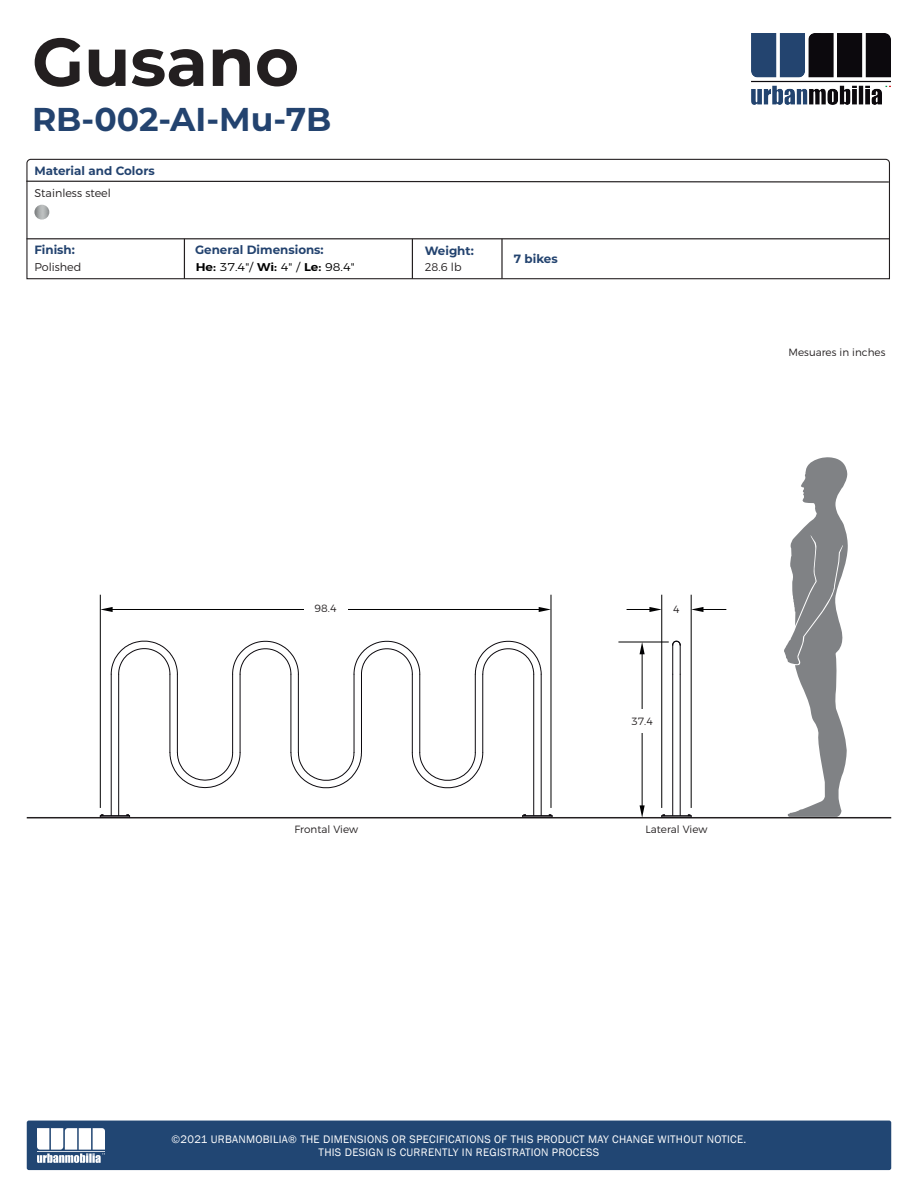
<style>
.page{position:relative;width:918px;height:1188px;background:#fff}
.page>*{position:absolute;margin:0;border:0;box-sizing:border-box;transform-origin:0 0}
.t1{font:700 67.5px "Montserrat";color:#231f20}
.t2{font:700 33px "Montserrat";color:#23436f}
.t3{font:700 12px "Montserrat";color:#23436f}
.t4{font:11.25px/13.5px "Franklin Gothic";letter-spacing:.025em;color:#fff;text-align:center}
.t5{font:300 11.25px "Montserrat";color:#231f20}
.t6{font:300 11.25px "Montserrat";color:#000;scale:1.11 1}
.t7{font:300 10.5px "Montserrat";color:#231f20}
.s1{font-weight:600}
</style>
<div class="page">
<div style="left:27px;top:1121px;width:864px;height:49px;background:#214673;border-radius:2px"></div>
<img style="left:38px;top:1128px;width:67px;height:34px">
<hr style="left:27px;top:817px;width:864px;height:1px;background:#231f20">
<svg style="left:26px;top:158px;width:864px;height:122px"></svg>
<svg style="left:26px;top:180px;width:864px;height:3px"></svg>
<hr style="left:27px;top:238px;width:862px;height:1px;background:#231f20">
<hr style="left:184px;top:239px;width:1px;height:40px;background:#231f20">
<hr style="left:100px;top:815px;width:30px;height:1px;background:#0c090e">
<hr style="left:100px;top:816px;width:30px;height:1px;background:#0c090e">
<svg style="left:522px;top:815px;width:31px;height:2px"></svg>
<hr style="left:170px;top:674px;width:1px;height:79px;background:#0c090e">
<hr style="left:177px;top:674px;width:1px;height:79px;background:#0c090e">
<svg style="left:412px;top:752px;width:72px;height:36px"></svg>
<svg style="left:110px;top:640px;width:68px;height:35px"></svg>
<hr style="left:111px;top:674px;width:1px;height:142px;background:#0c090e">
<hr style="left:118px;top:674px;width:1px;height:142px;background:#0c090e">
<hr style="left:240px;top:674px;width:1px;height:79px;background:#0c090e">
<hr style="left:232px;top:674px;width:1px;height:79px;background:#0c090e">
<hr style="left:412px;top:674px;width:1px;height:79px;background:#0c090e">
<hr style="left:419px;top:674px;width:1px;height:79px;background:#0c090e">
<hr style="left:291px;top:674px;width:1px;height:79px;background:#0c090e">
<hr style="left:298px;top:674px;width:1px;height:79px;background:#0c090e">
<svg style="left:290px;top:752px;width:72px;height:36px"></svg>
<hr style="left:361px;top:674px;width:1px;height:79px;background:#0c090e">
<hr style="left:354px;top:674px;width:1px;height:79px;background:#0c090e">
<hr style="left:482px;top:674px;width:1px;height:79px;background:#0c090e">
<hr style="left:475px;top:674px;width:1px;height:79px;background:#0c090e">
<svg style="left:232px;top:641px;width:67px;height:34px"></svg>
<hr style="left:533px;top:674px;width:1px;height:142px;background:#0c090e">
<hr style="left:541px;top:674px;width:1px;height:142px;background:#0c090e">
<svg style="left:169px;top:752px;width:72px;height:36px"></svg>
<svg style="left:474px;top:640px;width:68px;height:35px"></svg>
<svg style="left:353px;top:641px;width:68px;height:34px"></svg>
<svg style="left:672px;top:640px;width:9px;height:34px"></svg>
<hr style="left:672px;top:674px;width:1px;height:142px;background:#0c090e">
<hr style="left:680px;top:674px;width:1px;height:142px;background:#0c090e">
<svg style="left:661px;top:815px;width:31px;height:3px"></svg>
<svg style="left:784px;top:457px;width:64px;height:360px"></svg>
<img style="left:751px;top:34px;width:140px;height:71px">
<hr style="left:501px;top:239px;width:2px;height:40px;background:#231f20">
<hr style="left:412px;top:239px;width:1px;height:40px;background:#231f20">
<svg style="left:101px;top:607px;width:12px;height:5px"></svg>
<svg style="left:539px;top:607px;width:12px;height:5px"></svg>
<hr style="left:107px;top:609px;width:434px;height:1px;background:#000001">
<div style="left:304px;top:595px;width:43px;height:30px;background:#fff"></div>
<hr style="left:661px;top:595px;width:1px;height:213px;background:#000001">
<hr style="left:691px;top:595px;width:1px;height:213px;background:#000001">
<hr style="left:100px;top:595px;width:1px;height:213px;background:#000001">
<hr style="left:551px;top:595px;width:1px;height:213px;background:#000001">
<svg style="left:627px;top:607px;width:35px;height:5px"></svg>
<svg style="left:691px;top:607px;width:35px;height:5px"></svg>
<hr style="left:618px;top:642px;width:51px;height:1px;background:#000001">
<svg style="left:640px;top:805px;width:5px;height:12px"></svg>
<svg style="left:640px;top:642px;width:5px;height:12px"></svg>
<hr style="left:642px;top:650px;width:1px;height:160px;background:#000001">
<div style="left:627px;top:709px;width:29px;height:24px;background:#fff"></div>
<h1 class="t1" style="left:32px;top:13px;width:269px">Gusano</h1>
<h2 class="t2" style="left:32px;top:95px;width:301px">RB-002-AI-Mu-7B</h2>
<p class="t3" style="left:34px;top:162px;width:122px">Material and Colors</p>
<p class="t5" style="left:34px;top:184px;width:78px">Stainless steel</p>
<p class="t3" style="left:34px;top:241px;width:42px">Finish:</p>
<p class="t5" style="left:34px;top:258px;width:48px">Polished</p>
<p class="t3" style="left:195px;top:241px;width:130px">General Dimensions:</p>
<p class="t6" style="left:196px;top:258px;width:145px"><span class="s1">He:</span> 37.4"/ <span class="s1">Wi:</span> 4" / <span class="s1">Le:</span> 98.4"</p>
<p class="t3" style="left:425px;top:242px;width:51px">Weight:</p>
<p class="t5" style="left:425px;top:259px;width:38px">28.6 lb</p>
<p class="t3" style="left:514px;top:250px;width:45px">7 bikes</p>
<p class="t7" style="left:789px;top:344px;width:98px">Mesuares in inches</p>
<p class="t7" style="left:315px;top:600px;width:24px">98.4</p>
<p class="t7" style="left:673px;top:601px;width:8px">4</p>
<p class="t7" style="left:631px;top:713px;width:23px">37.4</p>
<p class="t7" style="left:294px;top:821px;width:65px">Frontal View</p>
<p class="t7" style="left:646px;top:821px;width:63px">Lateral View</p>
<p class="t4" style="left:172px;top:1132px;width:576px">©2021 URBANMOBILIA® THE DIMENSIONS OR SPECIFICATIONS OF THIS PRODUCT MAY CHANGE WITHOUT NOTICE.<br>THIS DESIGN IS CURRENTLY IN REGISTRATION PROCESS</p>
</div>
